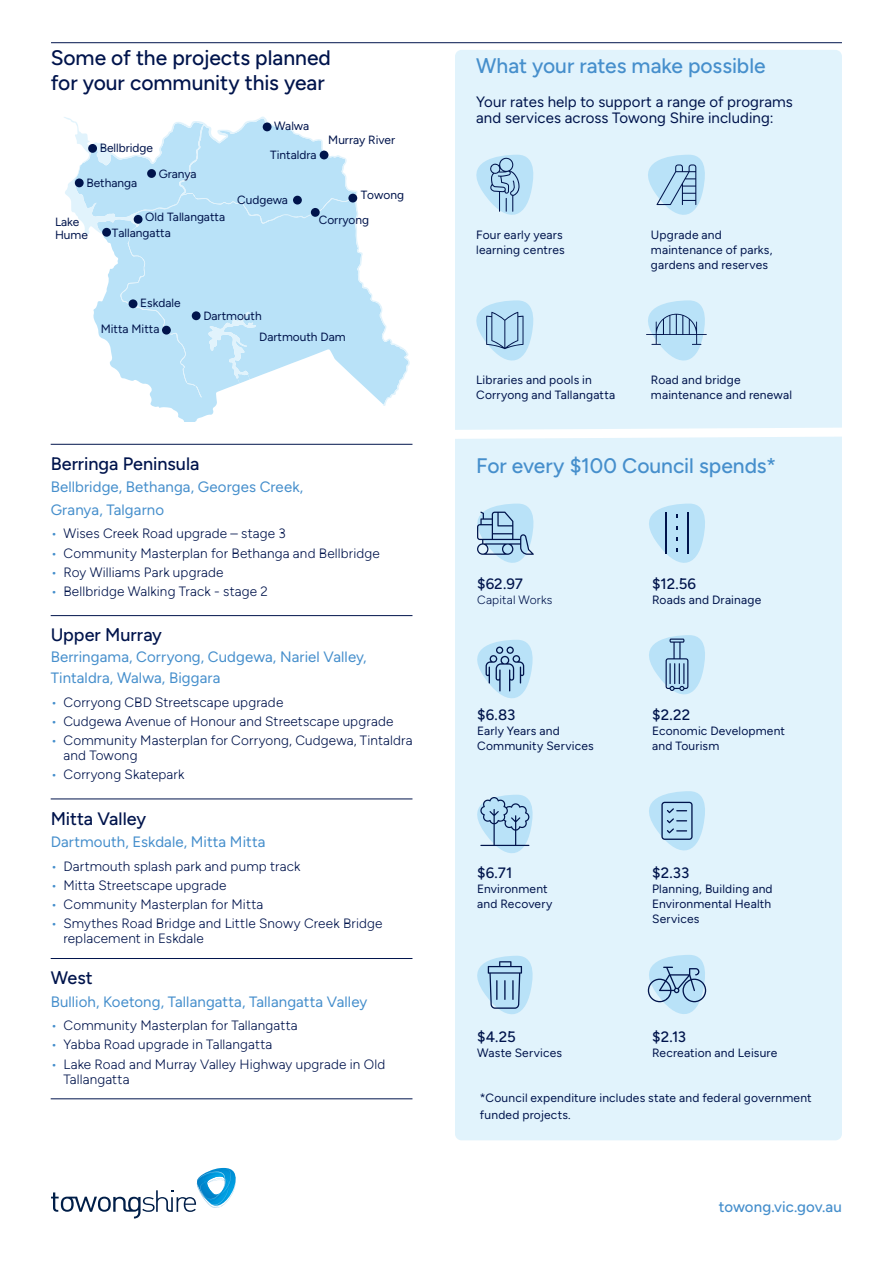
<style>
.page{position:relative;width:893px;height:1263px;background:#fff}
.page>*{position:absolute;margin:0;border:0;box-sizing:border-box;transform-origin:0 0}
.H3_Heading{font:500 21px "Figtree";color:#468fcc}
.H3_Heading-2{font:500 21px/25.2px "Figtree";color:#00144c}
.H5_Heading{font:500 18px "Figtree";color:#00144c}
.Body_C{font:15px/22.5px "Figtree";letter-spacing:.01em;color:#468fcc}
.Intro{font:15px/16.5px "Figtree";letter-spacing:.005em;color:#00144c}
.H5_Heading-2{font:500 15px "Figtree";letter-spacing:-.005em;color:#00144c}
.t1{font:500 15px "Figtree";letter-spacing:.005em;color:#468fcc}
.t2{font:300 13.5px/15px "Figtree";letter-spacing:.01em;color:#00144c}
.Body_C-2{font:12px/15px "Figtree";letter-spacing:.015em;color:#00144c}
.Intro-2{font:12px/16.5px "Figtree";letter-spacing:.015em;color:#00144c}
.H4_Heading{font:300 12px "Figtree";letter-spacing:.015em;color:#00144c}
.t3{font:11.85px/20.4px "Figtree";color:#00144c}
.s1{color:#468fcc}
</style>
<div class="page">
<div style="left:455px;top:50px;width:387px;height:1090px;background:#e1f3fc;border-radius:7px"></div>
<hr style="left:51px;top:42px;width:791px;height:1px;background:#00144c">
<svg style="left:51px;top:1168px;width:185px;height:50px"></svg>
<hr style="left:51px;top:444px;width:361px;height:1px;background:#00144c">
<hr style="left:51px;top:615px;width:361px;height:1px;background:#00144c">
<hr style="left:51px;top:799px;width:361px;height:1px;background:#00144c">
<hr style="left:51px;top:958px;width:361px;height:1px;background:#00144c">
<hr style="left:51px;top:1098px;width:361px;height:1px;background:#00144c">
<svg style="left:153px;top:406px;width:62px;height:16px"></svg>
<svg style="left:64px;top:116px;width:346px;height:290px"></svg>
<div style="left:348px;top:194px;width:9px;height:8px;background:#00144c;border-radius:50%"></div>
<div style="left:320px;top:151px;width:8px;height:8px;background:#00144c;border-radius:50%"></div>
<div style="left:311px;top:208px;width:9px;height:9px;background:#00144c;border-radius:50%"></div>
<div style="left:263px;top:122px;width:9px;height:9px;background:#00144c;border-radius:50%"></div>
<div style="left:147px;top:169px;width:9px;height:9px;background:#00144c;border-radius:50%"></div>
<div style="left:129px;top:299px;width:8px;height:9px;background:#00144c;border-radius:50%"></div>
<div style="left:192px;top:311px;width:9px;height:9px;background:#00144c;border-radius:50%"></div>
<div style="left:134px;top:215px;width:9px;height:9px;background:#00144c;border-radius:50%"></div>
<div style="left:102px;top:228px;width:9px;height:9px;background:#00144c;border-radius:50%"></div>
<div style="left:75px;top:178px;width:9px;height:9px;background:#00144c;border-radius:50%"></div>
<div style="left:88px;top:144px;width:9px;height:9px;background:#00144c;border-radius:50%"></div>
<div style="left:293px;top:196px;width:9px;height:9px;background:#00144c;border-radius:50%"></div>
<div style="left:162px;top:326px;width:9px;height:9px;background:#00144c;border-radius:50%"></div>
<svg style="left:477px;top:504px;width:57px;height:59px"></svg>
<svg style="left:649px;top:504px;width:56px;height:59px"></svg>
<svg style="left:477px;top:640px;width:56px;height:59px"></svg>
<svg style="left:649px;top:635px;width:56px;height:60px"></svg>
<svg style="left:477px;top:795px;width:56px;height:58px"></svg>
<svg style="left:649px;top:791px;width:56px;height:60px"></svg>
<svg style="left:477px;top:956px;width:56px;height:58px"></svg>
<hr style="left:504px;top:980px;width:2px;height:20px;background:#00144c">
<hr style="left:512px;top:980px;width:2px;height:20px;background:#00144c">
<svg style="left:647px;top:955px;width:60px;height:59px"></svg>
<svg style="left:476px;top:155px;width:58px;height:60px"></svg>
<svg style="left:648px;top:155px;width:57px;height:60px"></svg>
<svg style="left:476px;top:300px;width:58px;height:61px"></svg>
<svg style="left:646px;top:300px;width:61px;height:61px"></svg>
<svg style="left:455px;top:427px;width:387px;height:12px"></svg>
<p class="H3_Heading-2" style="left:51px;top:45px;width:282px">Some of the projects planned for your community this year</p>
<p class="t3" style="left:100px;top:137px;width:55px">Bellbridge</p>
<p class="t3" style="left:86px;top:173px;width:52px">Bethanga</p>
<p class="t3" style="left:159px;top:164px;width:39px">Granya</p>
<p class="t3" style="left:55px;top:215px;width:34px;line-height:12.9px">Lake<br>Hume</p>
<p class="t3" style="left:112px;top:209px;width:115px;line-height:15.9px;text-indent:33px">Old Tallangatta<br>Tallangatta</p>
<p class="t3" style="left:274px;top:116px;width:36px">Walwa</p>
<p class="t3" style="left:270px;top:145px;width:48px">Tintaldra</p>
<p class="t3" style="left:237px;top:189px;width:52px">Cudgewa</p>
<p class="t3" style="left:328px;top:130px;width:68px">Murray River</p>
<p class="t3" style="left:361px;top:185px;width:45px">Towong</p>
<p class="t3" style="left:319px;top:210px;width:52px">Corryong</p>
<p class="t3" style="left:140px;top:293px;width:42px">Eskdale</p>
<p class="t3" style="left:101px;top:319px;width:60px">Mitta Mitta</p>
<p class="t3" style="left:259px;top:306px;width:88px;text-indent:-56px">Dartmouth<br>Dartmouth Dam</p>
<p class="H5_Heading" style="left:51px;top:453px;width:150px">Berringa Peninsula</p>
<p class="Body_C" style="left:51px;top:476px;width:254px">Bellbridge, Bethanga, Georges Creek,<br>Granya, Talgarno</p>
<p class="t2" style="left:51px;top:526px;width:237px"><span class="s1">•</span> Wises Creek Road upgrade – stage 3</p>
<p class="t2" style="left:51px;top:545px;width:331px"><span class="s1">•</span> Community Masterplan for Bethanga and Bellbridge</p>
<p class="t2" style="left:51px;top:565px;width:174px"><span class="s1">•</span> Roy Williams Park upgrade</p>
<p class="t2" style="left:51px;top:584px;width:219px"><span class="s1">•</span> Bellbridge Walking Track - stage 2</p>
<p class="H5_Heading" style="left:51px;top:624px;width:113px">Upper Murray</p>
<p class="Body_C" style="left:51px;top:646px;width:317px;line-height:21px">Berringama, Corryong, Cudgewa, Nariel Valley,<br>Tintaldra, Walwa, Biggara</p>
<p class="t2" style="left:51px;top:694px;width:234px"><span class="s1">•</span> Corryong CBD Streetscape upgrade</p>
<p class="t2" style="left:51px;top:714px;width:344px"><span class="s1">•</span> Cudgewa Avenue of Honour and Streetscape upgrade</p>
<p class="t2" style="left:63px;top:733px;width:351px;text-indent:-13px"><span class="s1">•</span> Community Masterplan for Corryong, Cudgewa, Tintaldra and Towong</p>
<p class="t2" style="left:51px;top:767px;width:135px"><span class="s1">•</span> Corryong Skatepark</p>
<p class="H5_Heading" style="left:51px;top:808px;width:97px">Mitta Valley</p>
<p class="Body_C" style="left:51px;top:830px;width:216px">Dartmouth, Eskdale, Mitta Mitta</p>
<p class="t2" style="left:51px;top:858px;width:251px"><span class="s1">•</span> Dartmouth splash park and pump track</p>
<p class="t2" style="left:51px;top:878px;width:177px"><span class="s1">•</span> Mitta Streetscape upgrade</p>
<p class="t2" style="left:51px;top:897px;width:214px"><span class="s1">•</span> Community Masterplan for Mitta</p>
<p class="t2" style="left:63px;top:916px;width:321px;text-indent:-13px"><span class="s1">•</span> Smythes Road Bridge and Little Snowy Creek Bridge replacement in Eskdale</p>
<p class="H5_Heading" style="left:51px;top:967px;width:44px">West</p>
<p class="Body_C" style="left:51px;top:990px;width:318px">Bullioh, Koetong, Tallangatta, Tallangatta Valley</p>
<p class="t2" style="left:51px;top:1018px;width:248px"><span class="s1">•</span> Community Masterplan for Tallangatta</p>
<p class="t2" style="left:51px;top:1037px;width:223px"><span class="s1">•</span> Yabba Road upgrade in Tallangatta</p>
<p class="t2" style="left:63px;top:1056px;width:323px;text-indent:-13px"><span class="s1">•</span> Lake Road and Murray Valley Highway upgrade in Old<br>Tallangatta</p>
<p class="H3_Heading" style="left:476px;top:54px;width:291px">What your rates make possible</p>
<p class="Intro" style="left:476px;top:93px;width:318px">Your rates help to support a range of programs and services across Towong Shire including:</p>
<p class="Body_C-2" style="left:476px;top:227px;width:90px">Four early years learning centres</p>
<p class="Body_C-2" style="left:651px;top:227px;width:123px">Upgrade and maintenance of parks, gardens and reserves</p>
<p class="Body_C-2" style="left:476px;top:373px;width:141px">Libraries and pools in<br>Corryong and Tallangatta</p>
<p class="Body_C-2" style="left:651px;top:373px;width:143px">Road and bridge maintenance and renewal</p>
<p class="H3_Heading" style="left:476px;top:454px;width:301px">For every $100 Council spends*</p>
<p class="H5_Heading-2" style="left:477px;top:575px;width:47px">$62.97</p>
<p class="H4_Heading" style="left:477px;top:593px;width:77px">Capital Works</p>
<p class="H5_Heading-2" style="left:652px;top:576px;width:46px">$12.56</p>
<p class="Body_C-2" style="left:652px;top:593px;width:111px">Roads and Drainage</p>
<p class="H5_Heading-2" style="left:477px;top:706px;width:40px">$6.83</p>
<p class="Body_C-2" style="left:477px;top:724px;width:118px">Early Years and<br>Community Services</p>
<p class="H5_Heading-2" style="left:652px;top:706px;width:40px">$2.22</p>
<p class="Body_C-2" style="left:652px;top:724px;width:134px">Economic Development and Tourism</p>
<p class="H5_Heading-2" style="left:477px;top:864px;width:37px">$6.71</p>
<p class="Body_C-2" style="left:477px;top:881px;width:77px">Environment and Recovery</p>
<p class="H5_Heading-2" style="left:652px;top:864px;width:39px">$2.33</p>
<p class="Body_C-2" style="left:652px;top:881px;width:122px;text-align:justify">Planning, Building and Environmental Health Services</p>
<p class="H5_Heading-2" style="left:477px;top:1028px;width:40px">$4.25</p>
<p class="Body_C-2" style="left:477px;top:1045px;width:86px">Waste Services</p>
<p class="H5_Heading-2" style="left:652px;top:1028px;width:36px">$2.13</p>
<p class="Body_C-2" style="left:652px;top:1045px;width:127px">Recreation and Leisure</p>
<p class="Intro-2" style="left:480px;top:1089px;width:333px">*Council expenditure includes state and federal government funded projects.</p>
<p class="t1" style="left:719px;top:1198px;width:124px">towong.vic.gov.au</p>
</div>
